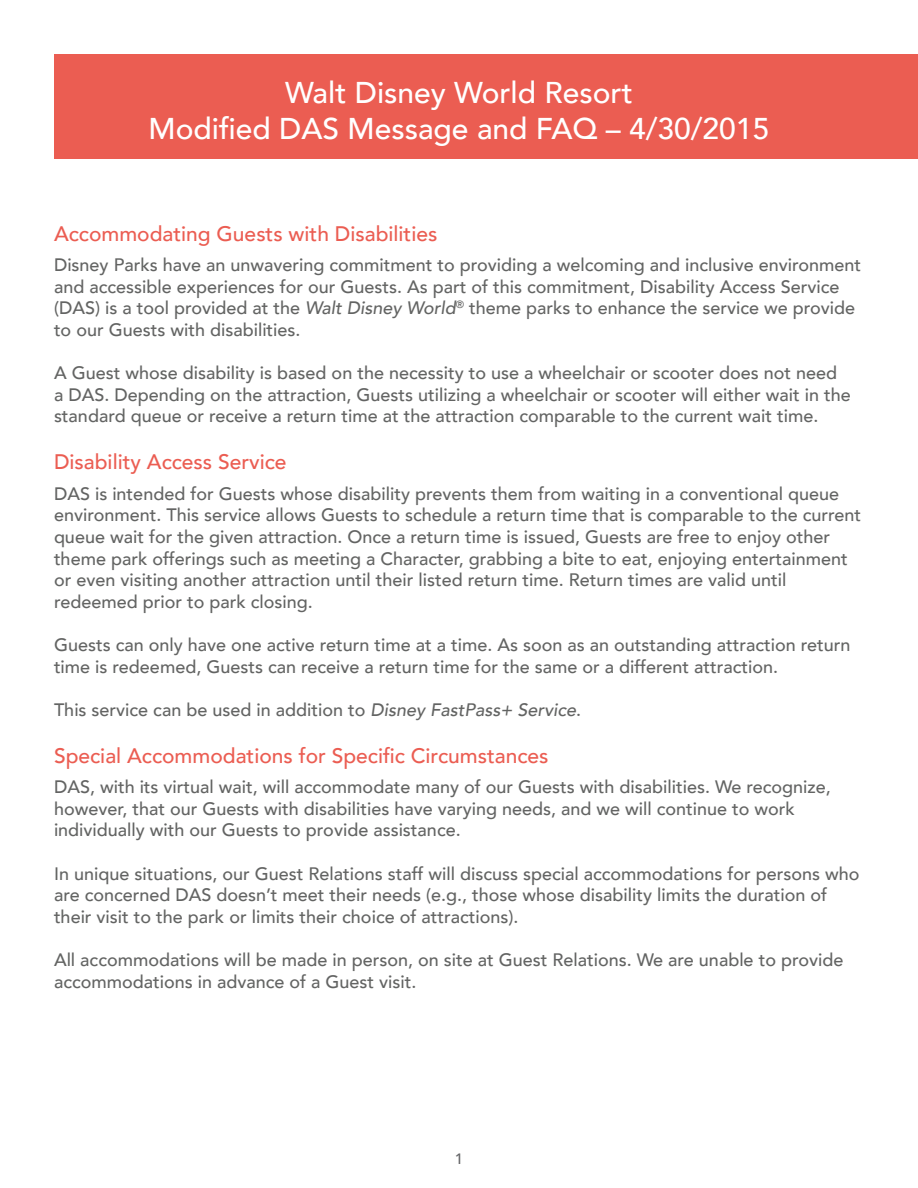
<style>
.page{position:relative;width:918px;height:1188px;background:#fff}
.page>*{position:absolute;margin:0;border:0;box-sizing:border-box;transform-origin:0 0}
.t1{font:500 30px/36px "Avenir";color:#fff;text-align:center}
.t2{font:500 21px "Avenir";color:#eb5d52}
.t3{font:500 18px/21.6px "Avenir";color:#636463}
.t4{font:500 15px "Avenir";color:#636466}
.s1{font-style:italic}
</style>
<div class="page">
<div style="left:54px;top:54px;width:864px;height:105px;background:#eb5d52"></div>
<h1 class="t1" style="left:149px;top:73px;width:622px">Walt Disney World Resort<br>Modified DAS Message and FAQ – 4/30/2015</h1>
<p class="t2" style="left:54px;top:215px;width:385px">Accommodating Guests with Disabilities</p>
<p class="t3" style="left:54px;top:253px;width:809px">Disney Parks have an unwavering commitment to providing a welcoming and inclusive environment and accessible experiences for our Guests. As part of this commitment, Disability Access Service (DAS) is a tool provided at the <span class="s1">Walt Disney World</span><sup>®</sup> theme parks to enhance the service we provide to our Guests with disabilities.</p>
<p class="t3" style="left:54px;top:361px;width:798px">A Guest whose disability is based on the necessity to use a wheelchair or scooter does not need a DAS. Depending on the attraction, Guests utilizing a wheelchair or scooter will either wait in the standard queue or receive a return time at the attraction comparable to the current wait time.</p>
<p class="t2" style="left:54px;top:444px;width:234px">Disability Access Service</p>
<p class="t3" style="left:54px;top:482px;width:809px">DAS is intended for Guests whose disability prevents them from waiting in a conventional queue environment. This service allows Guests to schedule a return time that is comparable to the current queue wait for the given attraction. Once a return time is issued, Guests are free to enjoy other theme park offerings such as meeting a Character, grabbing a bite to eat, enjoying entertainment or even visiting another attraction until their listed return time. Return times are valid until redeemed prior to park closing.</p>
<p class="t3" style="left:54px;top:633px;width:798px">Guests can only have one active return time at a time. As soon as an outstanding attraction return time is redeemed, Guests can receive a return time for the same or a different attraction.</p>
<p class="t3" style="left:54px;top:698px;width:529px">This service can be used in addition to <span class="s1">Disney FastPass+ Service</span>.</p>
<p class="t2" style="left:54px;top:737px;width:496px">Special Accommodations for Specific Circumstances</p>
<p class="t3" style="left:54px;top:775px;width:778px">DAS, with its virtual wait, will accommodate many of our Guests with disabilities. We recognize, however, that our Guests with disabilities have varying needs, and we will continue to work individually with our Guests to provide assistance.</p>
<p class="t3" style="left:54px;top:862px;width:807px">In unique situations, our Guest Relations staff will discuss special accommodations for persons who are concerned DAS doesn’t meet their needs (e.g., those whose disability limits the duration of their visit to the park or limits their choice of attractions).</p>
<p class="t3" style="left:54px;top:948px;width:791px">All accommodations will be made in person, on site at Guest Relations. We are unable to provide accommodations in advance of a Guest visit.</p>
<p class="t4" style="left:455px;top:1146px;width:10px">1</p>
</div>
